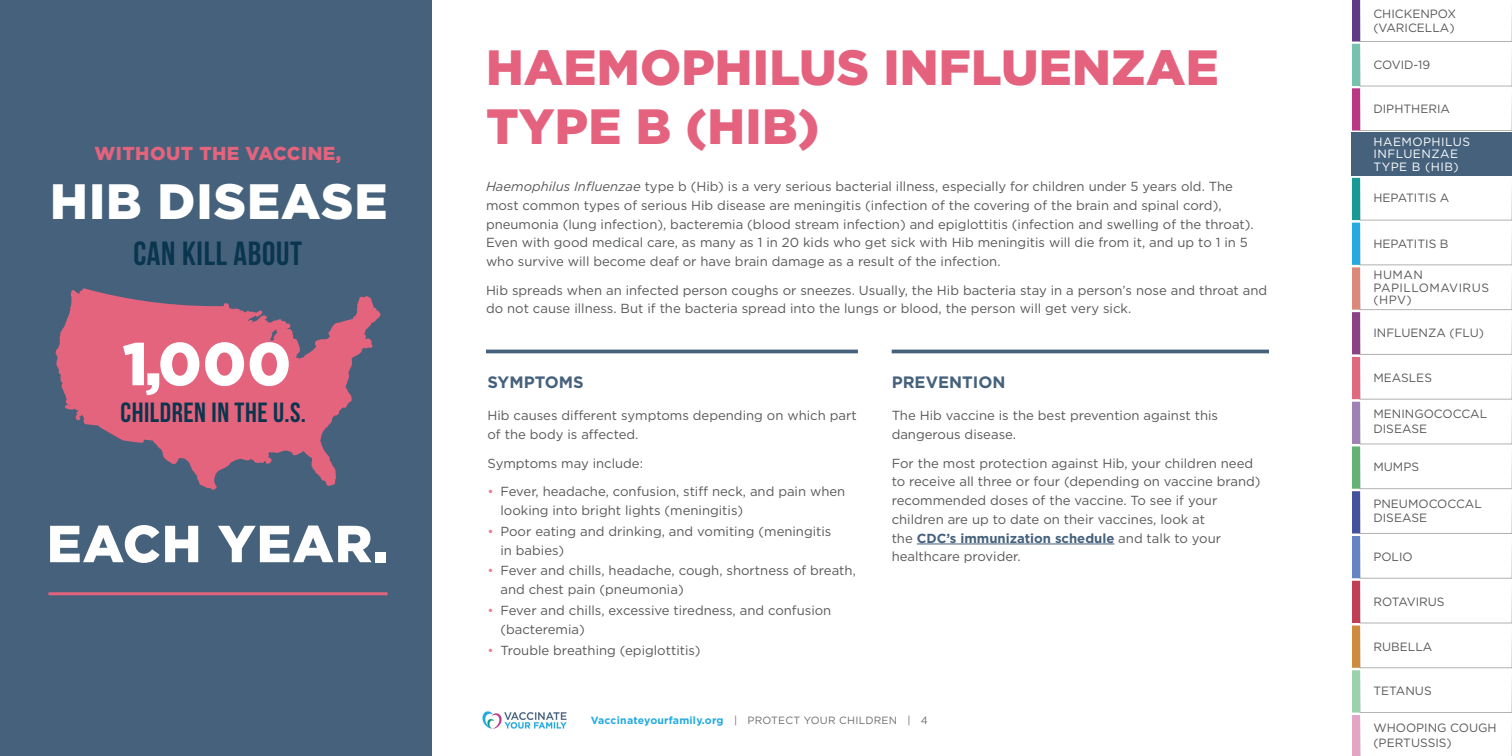
<style>
.page{position:relative;width:1512px;height:756px;background:#fff}
.page>*{position:absolute;margin:0;border:0;box-sizing:border-box;transform-origin:0 0}
.t1{font:900 60.3px "Gotham";color:#fff}
.t2{font:900 52.05px "Gotham";letter-spacing:.02em;color:#fff}
.t3{font:900 49.65px "Gotham";letter-spacing:.02em;color:#fff}
.t4{font:900 49.5px/59.4px "Gotham";letter-spacing:.005em;color:#e4627d}
.t5{font:33.45px "Bebas Neue";letter-spacing:.02em;color:#0a354e}
.t6{font:27.75px "Bebas Neue";letter-spacing:.02em;color:#0a354e}
.t7{font:900 18.75px "Gotham";letter-spacing:.025em;color:#e4637d}
.subhead{font:700 16.5px "Gotham";color:#45617c}
.body{font:13.2px/18.8px "Gotham";color:#57585a}
.t8{font:12px/14.2px "Gotham";color:#57585a}
.name_side{font:12px/12.8px "Gotham";letter-spacing:.04em;color:#fff}
.t9{font:12px/12.8px "Gotham";letter-spacing:.04em;color:#57585a}
.t10{font:700 10.5px "Gotham";letter-spacing:.02em;color:#24aae1}
.s1{font-style:italic}
.s2{color:#e98191}
.s3{font-weight:700;color:#45617c}
.s4{font-weight:400;color:#6c6d70}
</style>
<div class="page">
<svg style="left:1352px;top:0;width:160px;height:756px"></svg>
<img style="left:482px;top:711px;width:85px;height:18px">
<div style="left:1352px;top:132px;width:160px;height:44px;background:#45617c"></div>
<div style="left:0;top:0;width:432px;height:756px;background:#45617c"></div>
<svg style="left:56px;top:288px;width:324px;height:202px;fill:#e4637d"></svg>
<hr style="left:48px;top:592px;width:340px;height:3px;background:#e3637d">
<svg style="left:262px;top:340px;width:18px;height:27px"></svg>
<hr style="left:892px;top:350px;width:377px;height:3px;background:#45617c">
<hr style="left:486px;top:350px;width:372px;height:3px;background:#45617c">
<hr style="left:917px;top:544px;width:197px;height:1px;background:#45617c">
<p class="t7" style="left:94px;top:140px;width:248px">WITHOUT THE VACCINE,</p>
<p class="t3" style="left:50px;top:167px;width:339px">HIB DISEASE</p>
<p class="t5" style="left:133px;top:236px;width:170px">CAN KILL ABOUT</p>
<p class="t1" style="left:123px;top:322px;width:170px">1,000</p>
<p class="t6" style="left:120px;top:397px;width:187px">CHILDREN IN THE U.S.</p>
<p class="t2" style="left:47px;top:508px;width:343px">EACH YEAR.</p>
<p class="t4" style="left:486px;top:37px;width:734px">HAEMOPHILUS INFLUENZAE<br>TYPE B (HIB)</p>
<p class="body" style="left:486px;top:177px;width:769px"><span class="s1">Haemophilus Influenzae</span> type b (Hib) is a very serious bacterial illness, especially for children under 5 years old. The most common types of serious Hib disease are meningitis (infection of the covering of the brain and spinal cord), pneumonia (lung infection), bacteremia (blood stream infection) and epiglottitis (infection and swelling of the throat).<br>Even with good medical care, as many as 1 in 20 kids who get sick with Hib meningitis will die from it, and up to 1 in 5 who survive will become deaf or have brain damage as a result of the infection.</p>
<p class="body" style="left:486px;top:280px;width:783px">Hib spreads when an infected person coughs or sneezes. Usually, the Hib bacteria stay in a person’s nose and throat and do not cause illness. But if the bacteria spread into the lungs or blood, the person will get very sick.</p>
<p class="subhead" style="left:488px;top:371px;width:98px">SYMPTOMS</p>
<p class="body" style="left:488px;top:406px;width:371px">Hib causes different symptoms depending on which part of the body is affected.</p>
<p class="body" style="left:488px;top:453px;width:157px">Symptoms may include:</p>
<p class="body" style="left:500px;top:482px;width:346px;text-indent:-13px"><span class="s2">•</span> Fever, headache, confusion, stiff neck, and pain when looking into bright lights (meningitis)</p>
<p class="body" style="left:500px;top:521px;width:333px;text-indent:-13px"><span class="s2">•</span> Poor eating and drinking, and vomiting (meningitis in babies)</p>
<p class="body" style="left:500px;top:561px;width:357px;text-indent:-13px"><span class="s2">•</span> Fever and chills, headache, cough, shortness of breath, and chest pain (pneumonia)</p>
<p class="body" style="left:500px;top:601px;width:332px;text-indent:-13px"><span class="s2">•</span> Fever and chills, excessive tiredness, and confusion (bacteremia)</p>
<p class="body" style="left:488px;top:640px;width:215px"><span class="s2">•</span> Trouble breathing (epiglottitis)</p>
<p class="subhead" style="left:892px;top:371px;width:115px">PREVENTION</p>
<p class="body" style="left:892px;top:406px;width:328px">The Hib vaccine is the best prevention against this dangerous disease.</p>
<p class="body" style="left:892px;top:453px;width:370px">For the most protection against Hib, your children need to receive all three or four (depending on vaccine brand) recommended doses of the vaccine. To see if your children are up to date on their vaccines, look at<br>the <span class="s3">CDC’s immunization schedule</span> and talk to your healthcare provider.</p>
<p class="t10" style="left:591px;top:714px;width:339px">Vaccinateyourfamily.org <span class="s4">| PROTECT YOUR CHILDREN | 4</span></p>
<p class="t8" style="left:1373px;top:6px;width:84px">CHICKENPOX (VARICELLA)</p>
<p class="t8" style="left:1373px;top:57px;width:58px">COVID-19</p>
<p class="t8" style="left:1373px;top:102px;width:78px">DIPHTHERIA</p>
<p class="name_side" style="left:1373px;top:135px;width:98px">HAEMOPHILUS<br>INFLUENZAE<br>TYPE B (HIB)</p>
<p class="t8" style="left:1373px;top:190px;width:78px">HEPATITIS A</p>
<p class="t8" style="left:1373px;top:237px;width:77px">HEPATITIS B</p>
<p class="t9" style="left:1373px;top:268px;width:117px">HUMAN<br>PAPILLOMAVIRUS (HPV)</p>
<p class="t8" style="left:1373px;top:326px;width:112px">INFLUENZA (FLU)</p>
<p class="t8" style="left:1373px;top:371px;width:60px">MEASLES</p>
<p class="t8" style="left:1373px;top:407px;width:115px">MENINGOCOCCAL<br>DISEASE</p>
<p class="t8" style="left:1373px;top:459px;width:47px">MUMPS</p>
<p class="t8" style="left:1373px;top:496px;width:110px">PNEUMOCOCCAL<br>DISEASE</p>
<p class="t8" style="left:1373px;top:549px;width:41px">POLIO</p>
<p class="t8" style="left:1373px;top:594px;width:73px">ROTAVIRUS</p>
<p class="t8" style="left:1373px;top:639px;width:60px">RUBELLA</p>
<p class="t8" style="left:1373px;top:684px;width:60px">TETANUS</p>
<p class="t8" style="left:1373px;top:721px;width:125px">WHOOPING COUGH (PERTUSSIS)</p>
</div>
